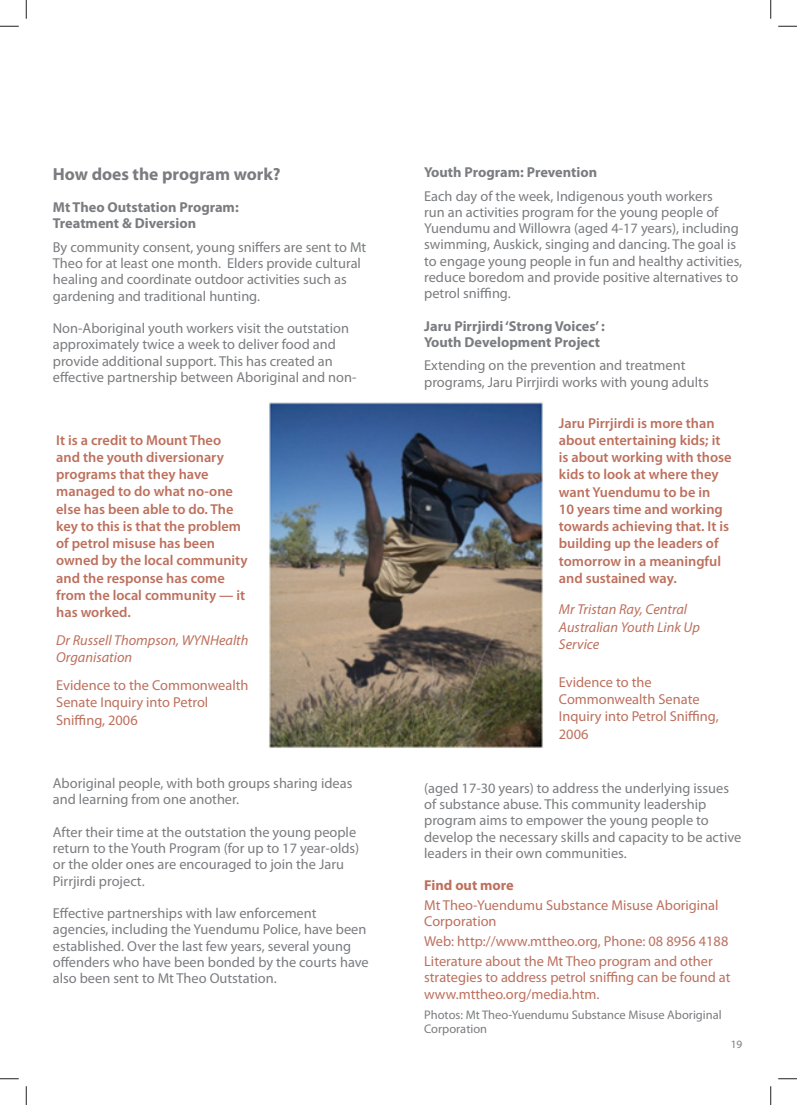
<style>
.page{position:relative;width:797px;height:1105px;background:#fff}
.page>*{position:absolute;margin:0;border:0;box-sizing:border-box;transform-origin:0 0}
.t1{font:700 17.5px "Myriad Pro";color:#7a7c7f}
.t2{font:14.38px/16.2px "Myriad Pro";color:#7a7c7f}
.t3{font:600 14.38px/17.2px "Myriad Pro";color:#bd705d}
.t4{font:14.38px/17.2px "Myriad Pro";color:#bd705d}
.t5{font:700 14.38px/16.2px "Myriad Pro";color:#7a7c7f}
.t6{font:italic 14.38px/17.2px "Myriad Pro";color:#bd705d}
.t7{font:700 14.38px "Myriad Pro";color:#bd705d}
.t8{font:12.5px/13.8px "Myriad Pro";color:#7a7c7f}
.t9{font:11.25px "Myriad Pro";color:#7a7c7f}
</style>
<div class="page">
<img style="left:268px;top:401px;width:275px;height:347px">
<svg style="left:0;top:25px;width:19px;height:2px"></svg>
<svg style="left:778px;top:25px;width:19px;height:2px"></svg>
<svg style="left:0;top:1078px;width:19px;height:1px"></svg>
<svg style="left:778px;top:1078px;width:19px;height:1px"></svg>
<svg style="left:25px;top:0;width:2px;height:19px"></svg>
<svg style="left:25px;top:1086px;width:2px;height:19px"></svg>
<svg style="left:770px;top:0;width:1px;height:19px"></svg>
<svg style="left:770px;top:1086px;width:1px;height:19px"></svg>
<p class="t1" style="left:53px;top:167px;width:229px">How does the program work?</p>
<p class="t5" style="left:53px;top:201px;width:187px">Mt Theo Outstation Program:<br>Treatment &amp; Diversion</p>
<p class="t2" style="left:53px;top:240px;width:315px">By community consent, young sniffers are sent to Mt Theo for at least one month. Elders provide cultural healing and coordinate outdoor activities such as gardening and traditional hunting.</p>
<p class="t2" style="left:53px;top:322px;width:305px">Non-Aboriginal youth workers visit the outstation approximately twice a week to deliver food and provide additional support. This has created an effective partnership between Aboriginal and non-</p>
<p class="t3" style="left:56px;top:433px;width:193px">It is a credit to Mount Theo and the youth diversionary programs that they have managed to do what no-one else has been able to do. The key to this is that the problem of petrol misuse has been owned by the local community and the response has come from the local community — it has worked.</p>
<p class="t6" style="left:56px;top:633px;width:194px">Dr Russell Thompson, WYNHealth<br>Organisation</p>
<p class="t4" style="left:56px;top:678px;width:194px">Evidence to the Commonwealth<br>Senate Inquiry into Petrol<br>Sniffing, 2006</p>
<p class="t2" style="left:53px;top:777px;width:301px">Aboriginal people, with both groups sharing ideas and learning from one another.</p>
<p class="t2" style="left:53px;top:825px;width:308px">After their time at the outstation the young people return to the Youth Program (for up to 17 year-olds) or the older ones are encouraged to join the Jaru Pirrjirdi project.</p>
<p class="t2" style="left:53px;top:907px;width:317px">Effective partnerships with law enforcement agencies, including the Yuendumu Police, have been established. Over the last few years, several young offenders who have been bonded by the courts have also been sent to Mt Theo Outstation.</p>
<p class="t5" style="left:424px;top:166px;width:174px">Youth Program: Prevention</p>
<p class="t2" style="left:424px;top:189px;width:319px">Each day of the week, Indigenous youth workers<br>run an activities program for the young people of Yuendumu and Willowra (aged 4-17 years), including swimming, Auskick, singing and dancing. The goal is to engage young people in fun and healthy activities, reduce boredom and provide positive alternatives to petrol sniffing.</p>
<p class="t5" style="left:424px;top:319px;width:182px">Jaru Pirrjirdi ‘Strong Voices’ :<br>Youth Development Project</p>
<p class="t2" style="left:424px;top:359px;width:286px">Extending on the prevention and treatment programs, Jaru Pirrjirdi works with young adults</p>
<p class="t3" style="left:559px;top:416px;width:174px">Jaru Pirrjirdi is more than about entertaining kids; it is about working with those kids to look at where they want Yuendumu to be in<br>10 years time and working towards achieving that. It is building up the leaders of tomorrow in a meaningful and sustained way.</p>
<p class="t6" style="left:559px;top:602px;width:143px">Mr Tristan Ray, Central<br>Australian Youth Link Up<br>Service</p>
<p class="t4" style="left:559px;top:675px;width:161px">Evidence to the<br>Commonwealth Senate<br>Inquiry into Petrol Sniffing,<br>2006</p>
<p class="t2" style="left:424px;top:781px;width:319px">(aged 17-30 years) to address the underlying issues of substance abuse. This community leadership program aims to empower the young people to develop the necessary skills and capacity to be active leaders in their own communities.</p>
<p class="t7" style="left:424px;top:880px;width:91px">Find out more</p>
<p class="t4" style="left:424px;top:899px;width:296px;line-height:16.2px">Mt Theo-Yuendumu Substance Misuse Aboriginal<br>Corporation</p>
<p class="t4" style="left:424px;top:933px;width:306px;line-height:19.8px">Web: http://www.mttheo.org, Phone: 08 8956 4188<br>Literature about the Mt Theo program and other</p>
<p class="t4" style="left:424px;top:971px;width:308px;line-height:16.2px">strategies to address petrol sniffing can be found at www.mttheo.org/media.htm.</p>
<p class="t8" style="left:424px;top:1009px;width:299px">Photos: Mt Theo-Yuendumu Substance Misuse Aboriginal<br>Corporation</p>
<p class="t9" style="left:730px;top:1040px;width:13px">19</p>
</div>
